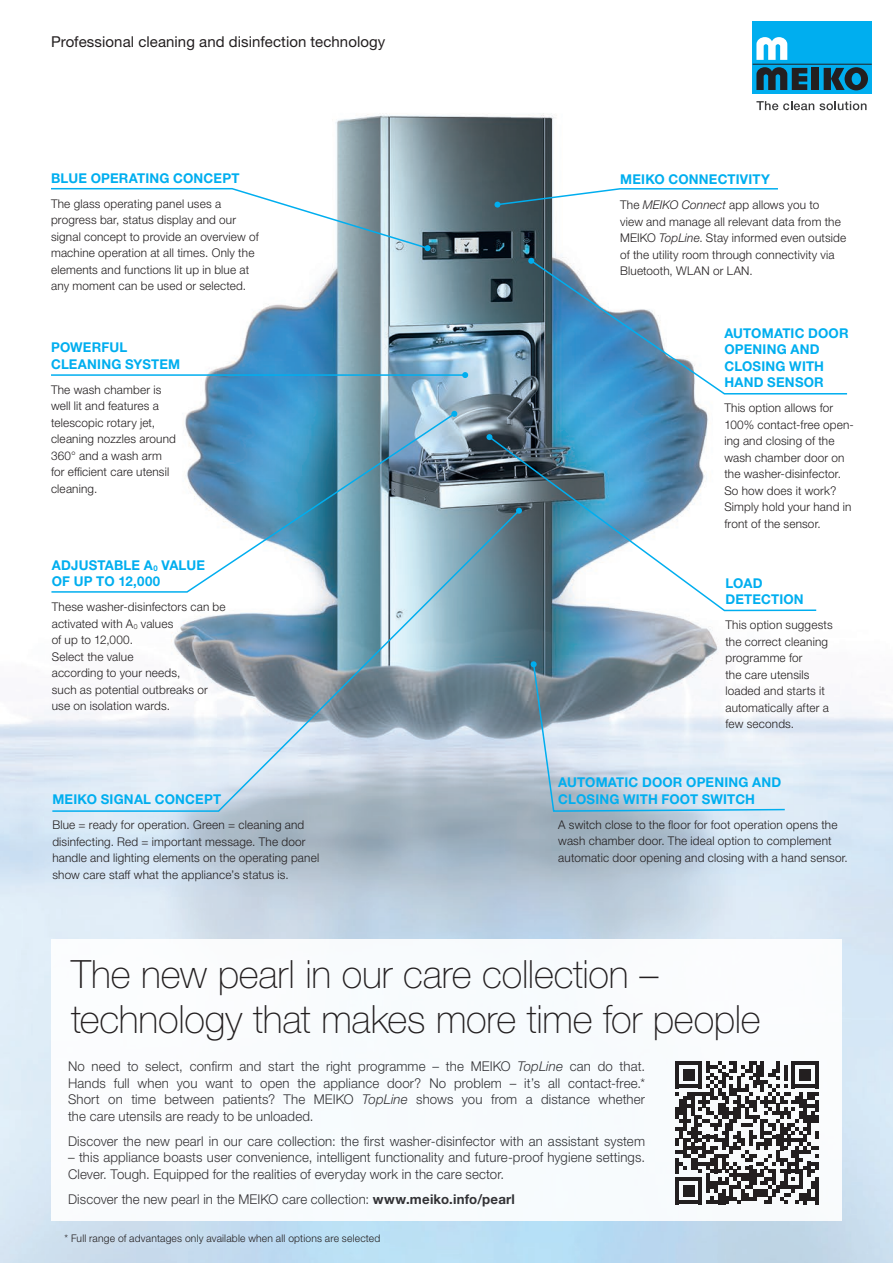
<style>
.page{position:relative;width:893px;height:1263px;background:#fff}
.page>*{position:absolute;margin:0;border:0;box-sizing:border-box;transform-origin:0 0}
.t1{font:100 39px/45px "Helvetica Neue LTW1 G";letter-spacing:-.005em;color:#231f20}
.t2{font:15px "Helvetica Neue LTW1 G";letter-spacing:.005em;color:#231f20}
.t3{font:300 13.5px/16.5px "Helvetica Neue LTW1 G";letter-spacing:.01em;color:#231f20;text-align:justify}
.t4{font:700 13.5px/16.5px "Helvetica Neue LTW1 G";letter-spacing:.015em;color:#00aeef}
.t5{font:300 12px/16.5px "Helvetica Neue LTW1 G";letter-spacing:.015em;color:#231f20}
.t6{font:300 10.5px "Helvetica Neue LTW1 G";letter-spacing:.02em;color:#231f20}
.s1{font-style:italic}
.s2{font-weight:700}
</style>
<div class="page">
<img style="left:0;top:21px;width:893px;height:1242px">
<svg style="left:494px;top:187px;width:285px;height:21px"></svg>
<svg style="left:528px;top:258px;width:320px;height:137px"></svg>
<svg style="left:487px;top:435px;width:331px;height:177px"></svg>
<svg style="left:486px;top:434px;width:6px;height:6px"></svg>
<svg style="left:531px;top:661px;width:255px;height:151px"></svg>
<svg style="left:51px;top:509px;width:470px;height:303px"></svg>
<svg style="left:516px;top:508px;width:6px;height:6px"></svg>
<svg style="left:50px;top:412px;width:406px;height:181px"></svg>
<svg style="left:451px;top:411px;width:6px;height:6px"></svg>
<hr style="left:51px;top:374px;width:414px;height:2px;background:#00aeef">
<svg style="left:462px;top:372px;width:6px;height:6px"></svg>
<svg style="left:50px;top:187px;width:381px;height:64px"></svg>
<div style="left:51px;top:940px;width:791px;height:281px;background:#f8fbfd"></div>
<svg style="left:675px;top:1061px;width:143px;height:143px"></svg>
<hr style="left:815px;top:1177px;width:3px;height:27px;background:#231f20">
<div style="left:753px;top:21px;width:119px;height:73px;background:#00aeef"></div>
<div style="left:812px;top:68px;width:7px;height:22px;background:#231f20"></div>
<svg style="left:824px;top:67px;width:44px;height:23px"></svg>
<hr style="left:753px;top:64px;width:119px;height:1px;background:#231f20">
<svg style="left:756px;top:37px;width:31px;height:23px"></svg>
<svg style="left:756px;top:67px;width:51px;height:23px"></svg>
<svg style="left:756px;top:101px;width:110px;height:9px"></svg>
<p class="t2" style="left:51px;top:33px;width:336px">Professional cleaning and disinfection technology</p>
<p class="t4" style="left:51px;top:170px;width:190px">BLUE OPERATING CONCEPT</p>
<p class="t5" style="left:51px;top:195px;width:209px">The glass operating panel uses a progress bar, status display and our signal concept to provide an overview of machine operation at all times. Only the elements and functions lit up in blue at any moment can be used or selected.</p>
<p class="t4" style="left:51px;top:339px;width:131px">POWERFUL<br>CLEANING SYSTEM</p>
<p class="t5" style="left:51px;top:381px;width:126px">The wash chamber is well lit and features a telescopic rotary jet, cleaning nozzles around<br>360° and a wash arm for efficient care utensil cleaning.</p>
<p class="t4" style="left:52px;top:557px;width:155px">ADJUSTABLE A<sub>0</sub> VALUE<br>OF UP TO 12,000</p>
<p class="t5" style="left:52px;top:599px;width:175px">These washer-disinfectors can be activated with A<sub>0</sub> values<br>of up to 12,000.<br>Select the value<br>according to your needs,<br>such as potential outbreaks or use on isolation wards.</p>
<p class="t4" style="left:52px;top:791px;width:170px">MEIKO SIGNAL CONCEPT</p>
<p class="t5" style="left:52px;top:816px;width:268px">Blue = ready for operation. Green = cleaning and disinfecting. Red = important message. The door handle and lighting elements on the operating panel show care staff what the appliance’s status is.</p>
<p class="t4" style="left:620px;top:171px;width:151px">MEIKO CONNECTIVITY</p>
<p class="t5" style="left:620px;top:196px;width:228px">The <span class="s1">MEIKO Connect</span> app allows you to<br>view and manage all relevant data from the MEIKO <span class="s1">TopLine</span>. Stay informed even outside of the utility room through connectivity via Bluetooth, WLAN or LAN.</p>
<p class="t4" style="left:724px;top:325px;width:126px">AUTOMATIC DOOR<br>OPENING AND<br>CLOSING WITH<br>HAND SENSOR</p>
<p class="t5" style="left:724px;top:400px;width:131px">This option allows for<br>100% contact-free open&shy;ing and closing of the wash chamber door on the washer-disinfector.<br>So how does it work?<br>Simply hold your hand in front of the sensor.</p>
<p class="t4" style="left:725px;top:574px;width:80px">LOAD<br>DETECTION</p>
<p class="t5" style="left:725px;top:617px;width:109px">This option suggests the correct cleaning programme for<br>the care utensils loaded and starts it automatically after a few seconds.</p>
<p class="t4" style="left:558px;top:774px;width:225px">AUTOMATIC DOOR OPENING AND<br>CLOSING WITH FOOT SWITCH</p>
<p class="t5" style="left:558px;top:816px;width:291px">A switch close to the floor for foot operation opens the wash chamber door. The ideal option to complement automatic door opening and closing with a hand sensor.</p>
<h1 class="t1" style="left:71px;top:951px;width:691px">The new pearl in our care collection – technology that makes more time for people</h1>
<p class="t3" style="left:68px;top:1058px;width:578px">No need to select, confirm and start the right programme – the MEIKO <span class="s1">TopLine</span> can do that.<br>Hands full when you want to open the appliance door? No problem – it’s all contact-free.* Short on time between patients? The MEIKO <span class="s1">TopLine</span> shows you from a distance whether the care utensils are ready to be unloaded.</p>
<p class="t3" style="left:68px;top:1133px;width:578px">Discover the new pearl in our care collection: the first washer-disinfector with an assistant system</p>
<p class="t3" style="left:68px;top:1149px;width:579px">– this appliance boasts user convenience, intelligent functionality and future-proof hygiene settings.<br>Clever. Tough. Equipped for the realities of everyday work in the care sector.</p>
<p class="t3" style="left:68px;top:1191px;width:448px">Discover the new pearl in the MEIKO care collection: <span class="s2">www.meiko.info/pearl</span></p>
<p class="t6" style="left:65px;top:1232px;width:317px">* Full range of advantages only available when all options are selected</p>
</div>
